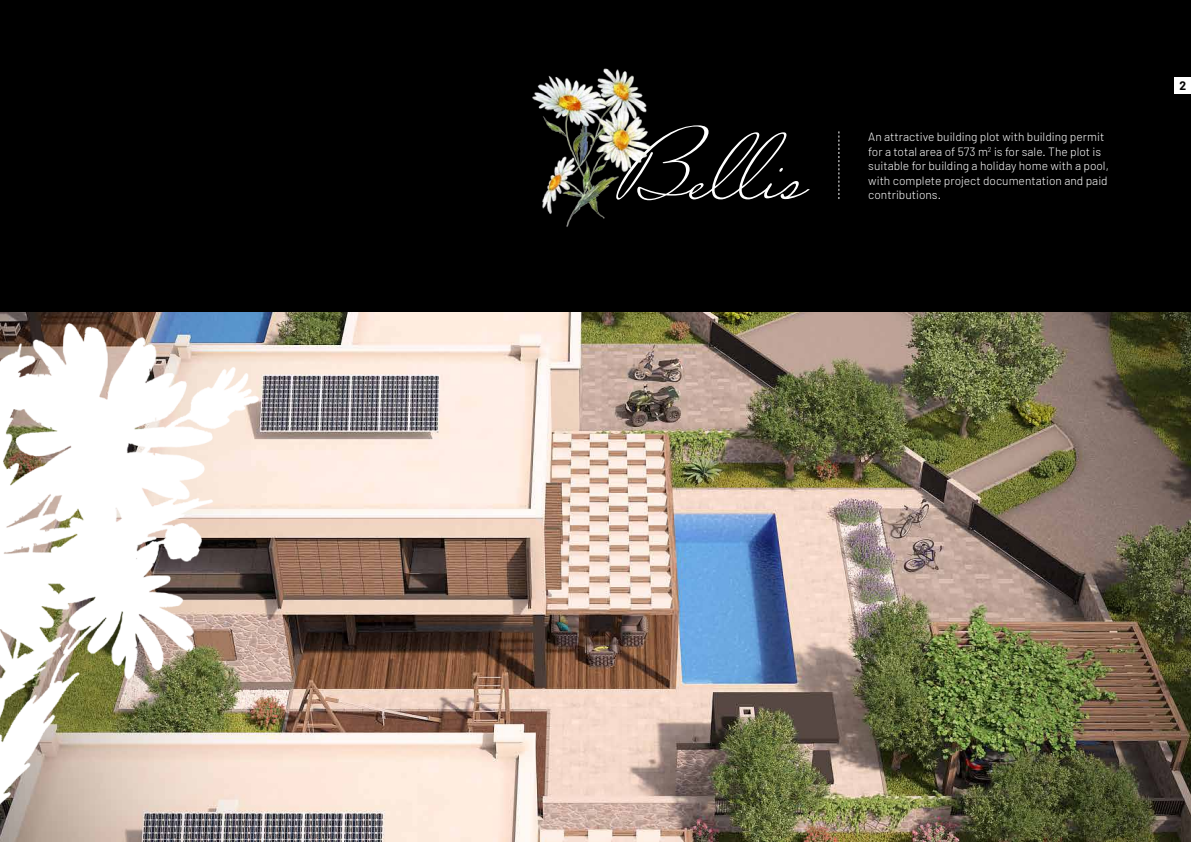
<style>
.page{position:relative;width:1191px;height:842px;background:#fff}
.page>*{position:absolute;margin:0;border:0;box-sizing:border-box;transform-origin:0 0}
.t1{font:104px "Mr Sheffield";color:#fff}
.t2{font:300 12px/14.4px "Barlow";color:#fff}
.t3{font:700 12px "Barlow";color:#000}
</style>
<div class="page">
<img style="left:339px;top:312px;width:852px;height:530px">
<div style="left:0;top:0;width:1191px;height:312px;background:#000"></div>
<img style="left:0;top:312px;width:339px;height:530px">
<div style="left:1174px;top:77px;width:17px;height:17px;background:#fff"></div>
<img style="left:532px;top:68px;width:120px;height:159px">
<svg style="left:838px;top:131px;width:1px;height:68px"></svg>
<h1 class="t1" style="left:619px;top:101px;width:191px">Bellis</h1>
<p class="t2" style="left:868px;top:130px;width:242px">An attractive building plot with building permit for a total area of 573 m<sup>2</sup> is for sale. The plot is suitable for building a holiday home with a pool, with complete project documentation and paid contributions.</p>
<p class="t3" style="left:1179px;top:78px;width:8px">2</p>
</div>
